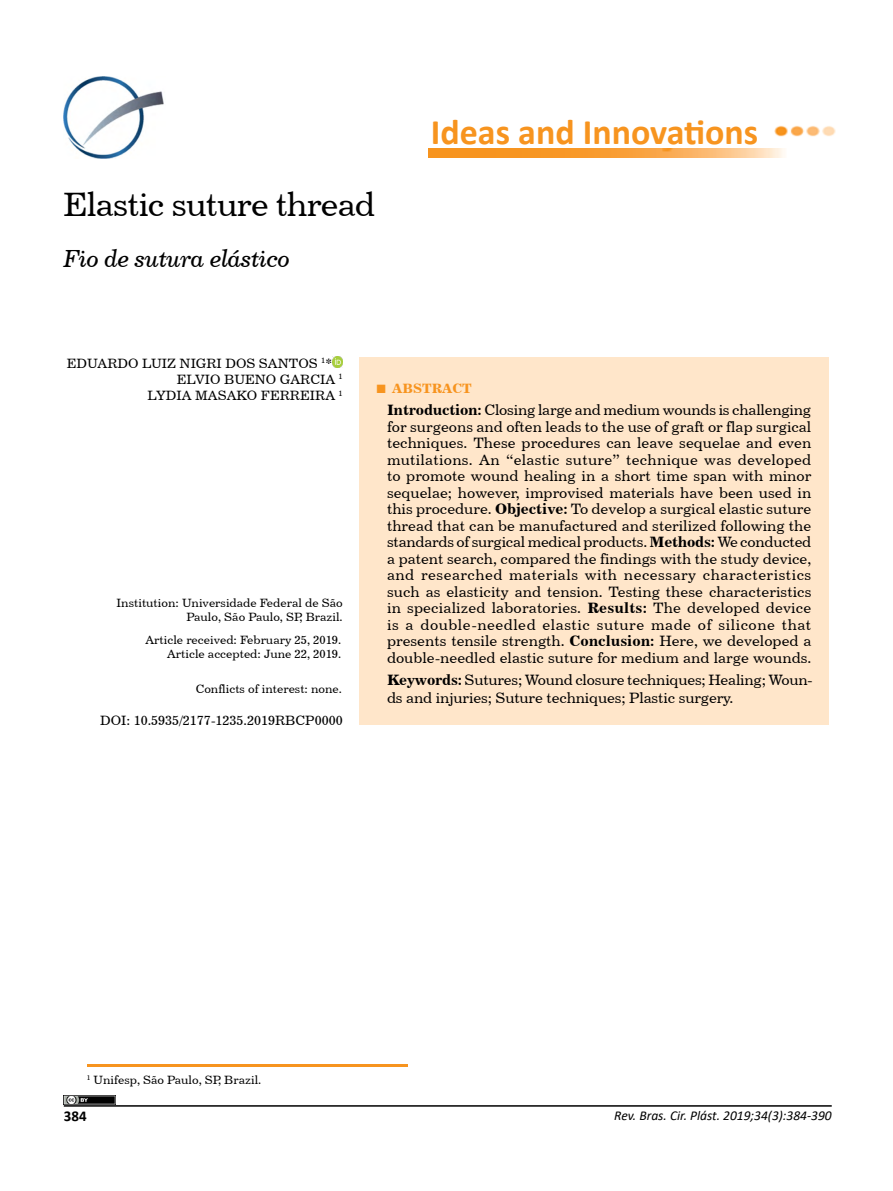
<style>
.page{position:relative;width:893px;height:1191px;background:#fff}
.page>*{position:absolute;margin:0;border:0;box-sizing:border-box;transform-origin:0 0}
.t1{font:700 36px "Calibri";color:#f7941f}
.t2{font:33.75px "Century 731 BT Roman A";letter-spacing:-.025em;color:#000}
.t3{font:24.75px "Century 731 BT Italic A";letter-spacing:-.025em;color:#000}
.t4{font:15px/16.5px "Century 731 BT Roman A";letter-spacing:-.01em;color:#000;text-align:justify}
.t5{font:700 15px "Calibri";color:#000}
.t6{font:13.5px "Century 731 BT Roman A";color:#000}
.t7{font:italic 13.5px "Calibri";color:#000}
.t8{font:13.5px "Century 731 BT Bold A";color:#f7941f}
.t9{font:12px/14.4px "Century 731 BT Roman A";color:#000;text-align:right}
.t10{font:12px/14.4px "Century 731 BT Roman A";color:#000101;text-align:right}
.s1{font-family:"Times New Roman";font-weight:700;font-size:18px}
.s2{font-family:"Century 731 BT Bold A"}
</style>
<div class="page">
<hr style="left:64px;top:1105px;width:768px;height:1px;background:#000">
<svg style="left:332px;top:357px;width:11px;height:10px"></svg>
<img style="left:63px;top:77px;width:101px;height:82px">
<hr style="left:87px;top:1064px;width:320px;height:2px;background:#f7941f">
<img style="left:64px;top:1095px;width:51px;height:9px">
<img style="left:774px;top:125px;width:62px;height:12px">
<img style="left:428px;top:148px;width:357px;height:9px">
<div style="left:359px;top:357px;width:470px;height:368px;background:#ffe6ca"></div>
<h2 class="t2" style="left:63px;top:183px;width:313px">Elastic suture thread</h2>
<h3 class="t3" style="left:63px;top:243px;width:229px">Fio de sutura elástico</h3>
<h1 class="t1" style="left:431px;top:107px;width:329px">Ideas and Innovations</h1>
<p class="t6" style="left:67px;top:354px;width:267px">EDUARDO LUIZ NIGRI DOS SANTOS <sup>1</sup>*</p>
<p class="t6" style="left:177px;top:371px;width:167px">ELVIO BUENO GARCIA <sup>1</sup></p>
<p class="t6" style="left:148px;top:387px;width:197px">LYDIA MASAKO FERREIRA <sup>1</sup></p>
<p class="t10" style="left:117px;top:595px;width:228px">Institution: Universidade Federal de São<br>Paulo, São Paulo, SP, Brazil.</p>
<p class="t9" style="left:146px;top:632px;width:197px">Article received: February 25, 2019.<br>Article accepted: June 22, 2019.</p>
<p class="t9" style="left:196px;top:681px;width:148px">Conflicts of interest: none.</p>
<p class="t6" style="left:100px;top:711px;width:244px">DOI: 10.5935/2177-1235.2019RBCP0000</p>
<p class="t8" style="left:376px;top:380px;width:98px"><span class="s1">■</span> ABSTRACT</p>
<p class="t4" style="left:387px;top:401px;width:426px"><span class="s2">Introduction:</span> Closing large and medium wounds is challenging for surgeons and often leads to the use of graft or flap surgical techniques. These procedures can leave sequelae and even mutilations. An “elastic suture” technique was developed to promote wound healing in a short time span with minor sequelae; however, improvised materials have been used in this procedure. <span class="s2">Objective:</span> To develop a surgical elastic suture thread that can be manufactured and sterilized following the standards of surgical medical products. <span class="s2">Methods:</span> We conducted a patent search, compared the findings with the study device, and researched materials with necessary characteristics such as elasticity and tension. Testing these characteristics in specialized laboratories. <span class="s2">Results:</span> The developed device is a double-needled elastic suture made of silicone that presents tensile strength. <span class="s2">Conclusion:</span> Here, we developed a double-needled elastic suture for medium and large wounds.</p>
<p class="t4" style="left:387px;top:670px;width:427px;line-height:18px"><span class="s2">Keywords:</span> Sutures; Wound closure techniques; Healing; Woun&shy;ds and injuries; Suture techniques; Plastic surgery.</p>
<p class="t9" style="left:87px;top:1072px;width:176px"><sup>1</sup> Unifesp, São Paulo, SP, Brazil.</p>
<p class="t5" style="left:64px;top:1105px;width:24px">384</p>
<p class="t7" style="left:614px;top:1106px;width:219px">Rev. Bras. Cir. Plást. 2019;34(3):384-390</p>
</div>
